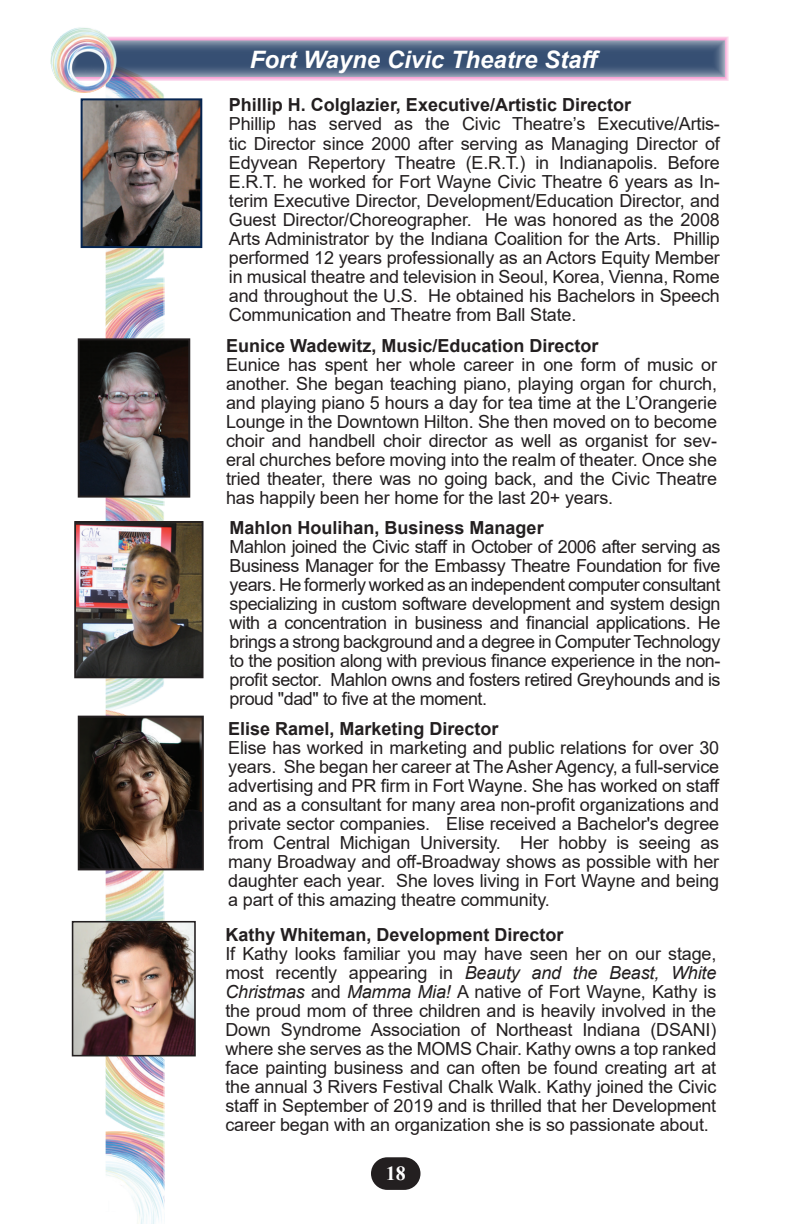
<style>
.page{position:relative;width:792px;height:1224px;background:#fff}
.page>*{position:absolute;margin:0;border:0;box-sizing:border-box;transform-origin:0 0}
.t1{font:italic 700 24px "Arial";color:#fff}
.t2{font:700 20px "Times New Roman";color:#fff}
.t3{font:18px/19px "Arial";letter-spacing:-.01em;color:#231f20;text-align:justify}
.t4{font:700 18px "Arial";color:#231f20}
.s1{font-style:italic}
</style>
<div class="page">
<div style="left:372px;top:1158px;width:47px;height:31px;background:#231f20;border-radius:15px"></div>
<div style="left:371px;top:1157px;width:49px;height:33px;border:2px solid #231f20;border-radius:15px"></div>
<img style="left:105px;top:81px;width:60px;height:1143px">
<svg style="left:119px;top:36px;width:610px;height:45px;background:#707796"></svg>
<img style="left:50px;top:27px;width:69px;height:66px">
<img style="left:77px;top:524px;width:124px;height:151px">
<div style="left:74px;top:521px;width:130px;height:157px;border:2px solid #231f20"></div>
<img style="left:84px;top:101px;width:115px;height:144px">
<div style="left:81px;top:98px;width:121px;height:150px;border:2px solid #072652"></div>
<img style="left:81px;top:719px;width:120px;height:148px">
<div style="left:78px;top:716px;width:126px;height:154px;border:2px solid #231f20"></div>
<img style="left:75px;top:924px;width:118px;height:129px">
<div style="left:72px;top:921px;width:124px;height:135px;border:2px solid #231f20"></div>
<img style="left:81px;top:341px;width:106px;height:154px">
<div style="left:78px;top:338px;width:112px;height:160px;border:2px solid #231f20"></div>
<h1 class="t1" style="left:250px;top:43px;width:352px">Fort Wayne Civic Theatre Staff</h1>
<p class="t4" style="left:229px;top:92px;width:404px">Phillip H. Colglazier, Executive/Artistic Director</p>
<p class="t3" style="left:229px;top:115px;width:493px">Phillip has served as the Civic Theatre’s Executive/Artis&shy;tic Director since 2000 after serving as Managing Director of Edyvean Repertory Theatre (E.R.T.) in Indianapolis. Before E.R.T. he worked for Fort Wayne Civic Theatre 6 years as In&shy;terim Executive Director, Development/Education Director, and Guest Director/Choreographer. He was honored as the 2008<br>Arts Administrator by the Indiana Coalition for the Arts. Phillip performed 12 years professionally as an Actors Equity Member in musical theatre and television in Seoul, Korea, Vienna, Rome and throughout the U.S. He obtained his Bachelors in Speech Communication and Theatre from Ball State.</p>
<p class="t4" style="left:226px;top:333px;width:374px">Eunice Wadewitz, Music/Education Director</p>
<p class="t3" style="left:226px;top:355px;width:493px">Eunice has spent her whole career in one form of music or another. She began teaching piano, playing organ for church, and playing piano 5 hours a day for tea time at the L’Orangerie Lounge in the Downtown Hilton. She then moved on to become choir and handbell choir director as well as organist for sev&shy;eral churches before moving into the realm of theater. Once she tried theater, there was no going back, and the Civic Theatre has happily been her home for the last 20+ years.</p>
<p class="t4" style="left:230px;top:515px;width:316px">Mahlon Houlihan, Business Manager</p>
<p class="t3" style="left:230px;top:537px;width:493px">Mahlon joined the Civic staff in October of 2006 after serving as Business Manager for the Embassy Theatre Foundation for five years. He formerly worked as an independent computer consultant specializing in custom software development and system design with a concentration in business and financial applications. He brings a strong background and a degree in Computer Technology to the position along with previous finance experience in the non&shy;profit sector. Mahlon owns and fosters retired Greyhounds and is proud "dad" to five at the moment.</p>
<p class="t4" style="left:228px;top:716px;width:272px">Elise Ramel, Marketing Director</p>
<p class="t3" style="left:228px;top:738px;width:493px">Elise has worked in marketing and public relations for over 30 years. She began her career at The Asher Agency, a full-service advertising and PR firm in Fort Wayne. She has worked on staff and as a consultant for many area non-profit organizations and private sector companies. Elise received a Bachelor's degree from Central Michigan University. Her hobby is seeing as many Broadway and off-Broadway shows as possible with her daughter each year. She loves living in Fort Wayne and being a part of this amazing theatre community.</p>
<p class="t4" style="left:225px;top:922px;width:340px">Kathy Whiteman, Development Director</p>
<p class="t3" style="left:225px;top:944px;width:493px">If Kathy looks familiar you may have seen her on our stage, most recently appearing in <span class="s1">Beauty and the Beast, White Christmas</span> and <span class="s1">Mamma Mia!</span> A native of Fort Wayne, Kathy is the proud mom of three children and is heavily involved in the Down Syndrome Association of Northeast Indiana (DSANI) where she serves as the MOMS Chair. Kathy owns a top ranked face painting business and can often be found creating art at the annual 3 Rivers Festival Chalk Walk. Kathy joined the Civic staff in September of 2019 and is thrilled that her Development career began with an organization she is so passionate about.</p>
<p class="t2" style="left:386px;top:1159px;width:21px">18</p>
</div>
